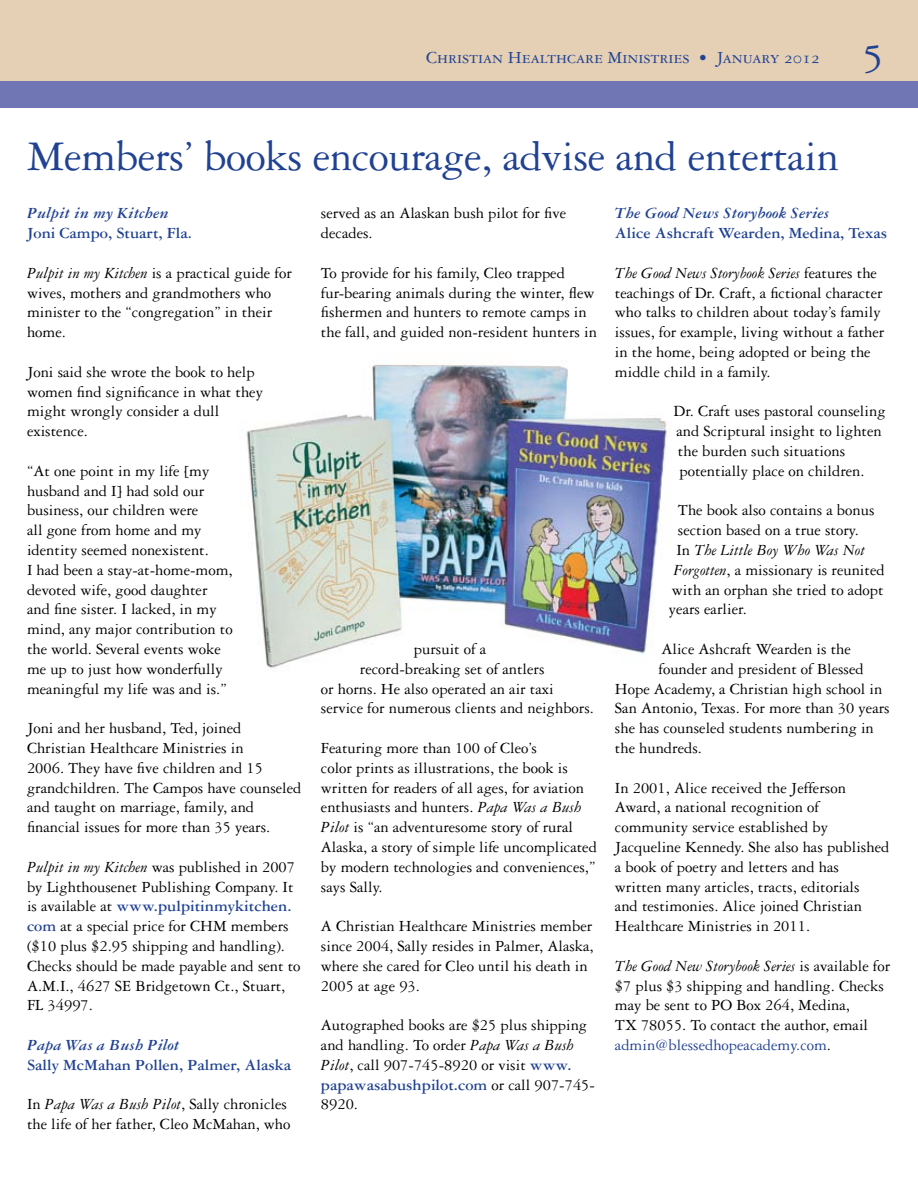
<style>
.page{position:relative;width:918px;height:1188px;background:#fff}
.page>*{position:absolute;margin:0;border:0;box-sizing:border-box;transform-origin:0 0}
.t1{font:45px "Garamond Three";letter-spacing:-.01em;color:#214292}
.t2{font:45px "Garamond Three SC";color:#214292}
.t3{font:18px "Garamond Three SC";color:#214292}
.t4{font:16.5px/19.8px "Garamond Three";color:#000}
.t5{font:700 16.5px "Garamond Three";color:#214292}
.t6{font:italic 700 16.5px "Garamond Three";color:#214292}
.t7{font:italic 16.5px "Garamond Three";color:#000}
.s1{font-style:italic}
.s2{font-weight:700;color:#214292}
.s3{font-style:normal}
.s4{color:#214292}
</style>
<div class="page">
<div style="left:0;top:0;width:918px;height:81px;background:#e5d0b5"></div>
<div style="left:0;top:81px;width:918px;height:27px;background:#6f76b3"></div>
<img style="left:246px;top:362px;width:421px;height:306px">
<p class="t3" style="left:426px;top:48px;width:395px">Christian Healthcare Ministries • January 2012</p>
<h1 class="t2" style="left:862px;top:26px;width:24px">5</h1>
<h1 class="t1" style="left:27px;top:132px;width:814px">Members’ books encourage, advise and entertain</h1>
<p class="t6" style="left:27px;top:204px;width:143px">Pulpit in my Kitchen</p>
<p class="t5" style="left:27px;top:224px;width:166px">Joni Campo, Stuart, Fla.</p>
<p class="t4" style="left:27px;top:263px;width:266px"><span class="s1">Pulpit in my Kitchen</span> is a practical guide for wives, mothers and grandmothers who minister to the “congregation” in their home.</p>
<p class="t4" style="left:27px;top:362px;width:238px">Joni said she wrote the book to help women find significance in what they might wrongly consider a dull existence.</p>
<p class="t4" style="left:27px;top:461px;width:207px">“At one point in my life [my husband and I] had sold our business, our children were<br>all gone from home and my identity seemed nonexistent.<br>I had been a stay-at-home-mom, devoted wife, good daughter and fine sister. I lacked, in my mind, any major contribution to the world. Several events woke me up to just how wonderfully meaningful my life was and is.”</p>
<p class="t4" style="left:27px;top:718px;width:276px">Joni and her husband, Ted, joined Christian Healthcare Ministries in<br>2006. They have five children and 15 grandchildren. The Campos have counseled and taught on marriage, family, and financial issues for more than 35 years.</p>
<p class="t4" style="left:27px;top:857px;width:275px"><span class="s1">Pulpit in my Kitchen</span> was published in 2007 by Lighthousenet Publishing Company. It is available at <span class="s2">www.pulpitinmykitchen. com</span> at a special price for CHM members ($10 plus $2.95 shipping and handling).<br>Checks should be made payable and sent to A.M.I., 4627 SE Bridgetown Ct., Stuart, FL 34997.</p>
<p class="t6" style="left:27px;top:1036px;width:154px">Papa Was a Bush Pilot</p>
<p class="t5" style="left:27px;top:1056px;width:266px">Sally McMahan Pollen, Palmer, Alaska</p>
<p class="t4" style="left:27px;top:1094px;width:265px">In <span class="s1">Papa Was a Bush Pilot</span>, Sally chronicles the life of her father, Cleo McMahan, who</p>
<p class="t6" style="left:615px;top:204px;width:216px">The Good News Storybook Series</p>
<p class="t5" style="left:615px;top:224px;width:274px">Alice Ashcraft Wearden, Medina, Texas</p>
<p class="t4" style="left:615px;top:263px;width:271px"><span class="s1">The Good News Storybook Series</span> features the teachings of Dr. Craft, a fictional character who talks to children about today’s family issues, for example, living without a father in the home, being adopted or being the middle child in a family.</p>
<p class="t4" style="left:673px;top:401px;width:214px">Dr. Craft uses pastoral counseling and Scriptural insight to lighten the burden such situations potentially place on children.</p>
<p class="t4" style="left:678px;top:500px;width:198px">The book also contains a bonus</p>
<p class="t4" style="left:678px;top:520px;width:182px">section based on a true story.</p>
<p class="t7" style="left:676px;top:541px;width:190px"><span class="s3">In</span> The Little Boy Who Was Not</p>
<p class="t4" style="left:673px;top:560px;width:213px"><span class="s1">Forgotten</span>, a missionary is reunited</p>
<p class="t4" style="left:672px;top:580px;width:213px">with an orphan she tried to adopt</p>
<p class="t4" style="left:669px;top:599px;width:79px">years earlier.</p>
<p class="t4" style="left:661px;top:639px;width:191px">Alice Ashcraft Wearden is the</p>
<p class="t4" style="left:658px;top:659px;width:207px">founder and president of Blessed</p>
<p class="t4" style="left:615px;top:679px;width:269px">Hope Academy, a Christian high school in</p>
<p class="t4" style="left:615px;top:698px;width:276px">San Antonio, Texas. For more than 30 years</p>
<p class="t4" style="left:615px;top:718px;width:260px">she has counseled students numbering in</p>
<p class="t4" style="left:615px;top:738px;width:89px">the hundreds.</p>
<p class="t4" style="left:615px;top:778px;width:276px">In 2001, Alice received the Jefferson Award, a national recognition of community service established by Jacqueline Kennedy. She also has published a book of poetry and letters and has written many articles, tracts, editorials<br>and testimonies. Alice joined Christian Healthcare Ministries in 2011.</p>
<p class="t4" style="left:615px;top:956px;width:277px"><span class="s1">The Good New Storybook Series</span> is available for $7 plus $3 shipping and handling. Checks may be sent to PO Box 264, Medina,<br>TX 78055. To contact the author, email <span class="s4">admin@blessedhopeacademy.com</span>.</p>
<p class="t4" style="left:321px;top:203px;width:247px">served as an Alaskan bush pilot for five decades.</p>
<p class="t4" style="left:321px;top:263px;width:277px">To provide for his family, Cleo trapped fur-bearing animals during the winter, flew fishermen and hunters to remote camps in the fall, and guided non-resident hunters in</p>
<p class="t4" style="left:414px;top:639px;width:74px">pursuit of a</p>
<p class="t4" style="left:360px;top:659px;width:186px">record-breaking set of antlers</p>
<p class="t4" style="left:321px;top:679px;width:234px">or horns. He also operated an air taxi</p>
<p class="t4" style="left:321px;top:698px;width:275px">service for numerous clients and neighbors.</p>
<p class="t4" style="left:321px;top:738px;width:277px">Featuring more than 100 of Cleo’s<br>color prints as illustrations, the book is written for readers of all ages, for aviation enthusiasts and hunters. <span class="s1">Papa Was a Bush Pilot</span> is “an adventuresome story of rural Alaska, a story of simple life uncomplicated by modern technologies and conveniences,” says Sally.</p>
<p class="t4" style="left:321px;top:916px;width:274px">A Christian Healthcare Ministries member since 2004, Sally resides in Palmer, Alaska, where she cared for Cleo until his death in 2005 at age 93.</p>
<p class="t4" style="left:321px;top:1015px;width:276px">Autographed books are $25 plus shipping and handling. To order <span class="s1">Papa Was a Bush<br>Pilot</span>, call 907-745-8920 or visit <span class="s2">www. papawasabushpilot.com</span> or call 907-745-<br>8920.</p>
</div>
